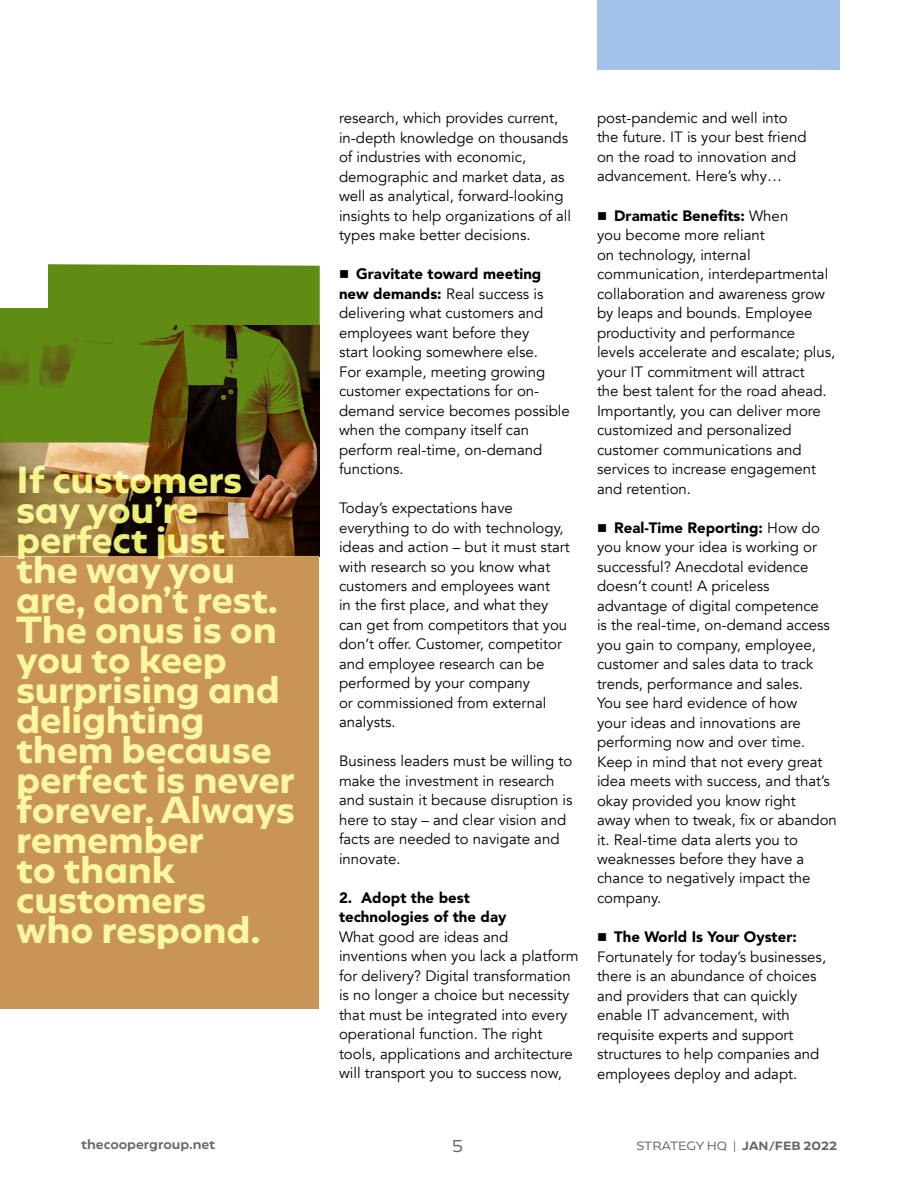
<style>
.page{position:relative;width:918px;height:1188px;background:#fff}
.page>*{position:absolute;margin:0;border:0;box-sizing:border-box;transform-origin:0 0}
.t1{font:700 33px/30px "Geometrica";letter-spacing:-.01em;color:#ebec70}
.t2{font:15px/19.5px "Avenir";color:#000}
.t3{font:900 15px/19.5px "Avenir";color:#000}
.t4{font:15px "Geometrica";color:#686768}
.t5{font:500 12px "Geometrica";color:#686768}
.t6{font:10.5px "Geometrica";letter-spacing:-.005em;color:#686768}
.s1{font-weight:900}
.s2{font-weight:700}
</style>
<div class="page">
<img style="left:0;top:443px;width:320px;height:113px">
<svg style="left:0;top:264px;width:320px;height:179px;background:#5a7412"></svg>
<div style="left:0;top:249px;width:48px;height:59px;background:#fff"></div>
<div style="left:0;top:556px;width:320px;height:453px;background:#c99556"></div>
<div style="left:597px;top:0;width:242px;height:69px;background:#a2c2e9"></div>
<h1 class="t1" style="left:16px;top:465px;width:280px">If customers say you’re perfect just the way you are, don’t rest.<br>The onus is on you to keep surprising and delighting them because perfect is never forever. Always remember<br>to thank customers<br>who respond.</h1>
<p class="t2" style="left:339px;top:108px;width:234px">research, which provides current, in-depth knowledge on thousands of industries with economic, demographic and market data, as well as analytical, forward-looking insights to help organizations of all types make better decisions.</p>
<p class="t2" style="left:339px;top:264px;width:232px">■ <span class="s1">Gravitate toward meeting new demands:</span> Real success is delivering what customers and employees want before they<br>start looking somewhere else.<br>For example, meeting growing customer expectations for on&shy;demand service becomes possible when the company itself can perform real-time, on-demand functions.</p>
<p class="t2" style="left:339px;top:498px;width:232px">Today’s expectations have everything to do with technology, ideas and action – but it must start with research so you know what customers and employees want<br>in the first place, and what they can get from competitors that you don’t offer. Customer, competitor and employee research can be performed by your company<br>or commissioned from external analysts.</p>
<p class="t2" style="left:339px;top:752px;width:235px">Business leaders must be willing to make the investment in research and sustain it because disruption is here to stay – and clear vision and facts are needed to navigate and innovate.</p>
<p class="t3" style="left:339px;top:888px;width:169px">2. Adopt the best technologies of the day</p>
<p class="t2" style="left:339px;top:927px;width:241px">What good are ideas and inventions when you lack a platform for delivery? Digital transformation is no longer a choice but necessity that must be integrated into every operational function. The right tools, applications and architecture will transport you to success now,</p>
<p class="t2" style="left:597px;top:108px;width:211px">post-pandemic and well into the future. IT is your best friend on the road to innovation and advancement. Here’s why…</p>
<p class="t2" style="left:597px;top:206px;width:240px">■ <span class="s1">Dramatic Benefits:</span> When<br>you become more reliant<br>on technology, internal communication, interdepartmental collaboration and awareness grow by leaps and bounds. Employee productivity and performance levels accelerate and escalate; plus, your IT commitment will attract<br>the best talent for the road ahead.<br>Importantly, you can deliver more customized and personalized customer communications and services to increase engagement and retention.</p>
<p class="t2" style="left:597px;top:518px;width:242px">■ <span class="s1">Real-Time Reporting:</span> How do you know your idea is working or successful? Anecdotal evidence doesn’t count! A priceless advantage of digital competence<br>is the real-time, on-demand access you gain to company, employee, customer and sales data to track trends, performance and sales.<br>You see hard evidence of how<br>your ideas and innovations are performing now and over time.<br>Keep in mind that not every great idea meets with success, and that’s okay provided you know right<br>away when to tweak, fix or abandon it. Real-time data alerts you to weaknesses before they have a chance to negatively impact the company.</p>
<p class="t2" style="left:597px;top:927px;width:231px">■ <span class="s1">The World Is Your Oyster:<br></span>Fortunately for today’s businesses, there is an abundance of choices and providers that can quickly enable IT advancement, with requisite experts and support structures to help companies and employees deploy and adapt.</p>
<p class="t5" style="left:81px;top:1136px;width:136px">thecoopergroup.net</p>
<p class="t4" style="left:452px;top:1136px;width:13px">5</p>
<p class="t6" style="left:636px;top:1138px;width:202px">STRATEGY HQ | <span class="s2">JAN/FEB 2022</span></p>
</div>
